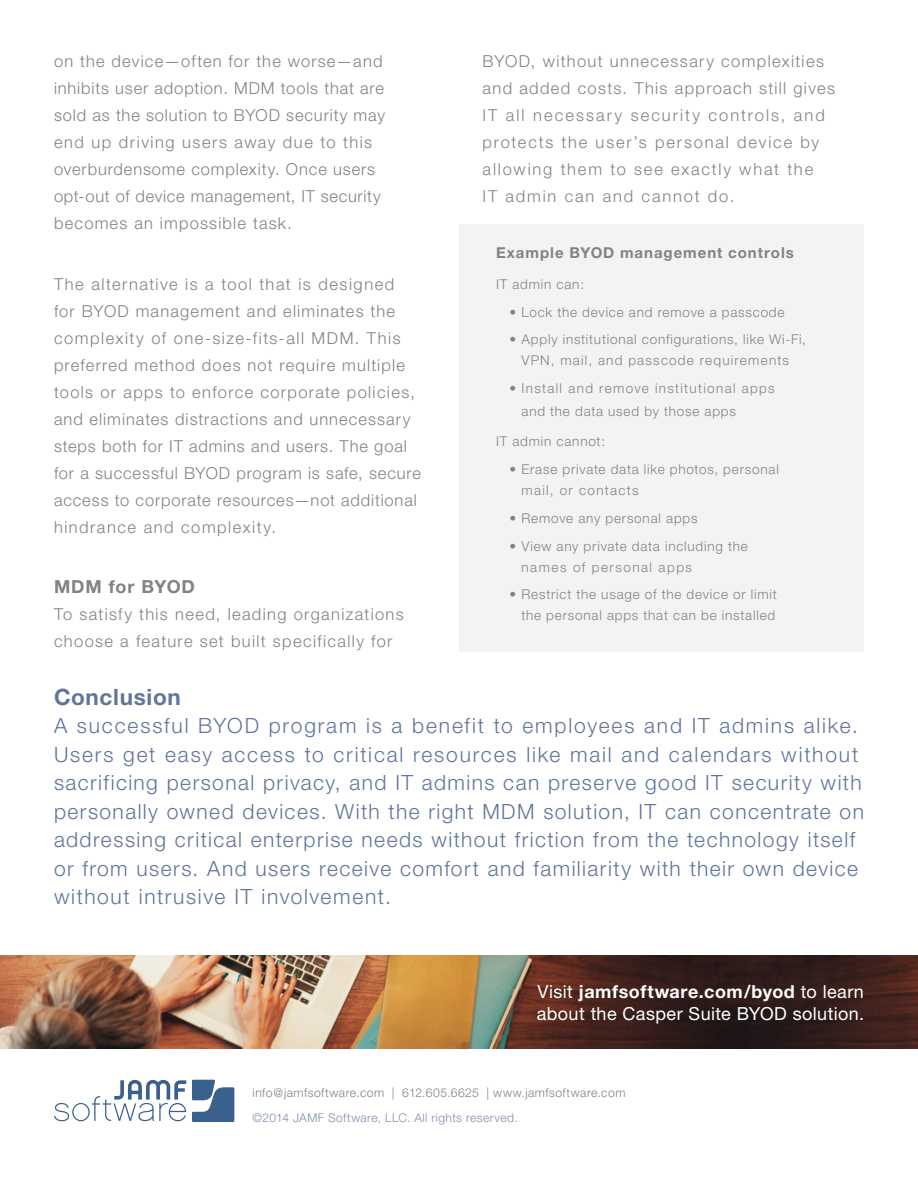
<style>
.page{position:relative;width:918px;height:1188px;background:#fff}
.page>*{position:absolute;margin:0;border:0;box-sizing:border-box;transform-origin:0 0}
.t1{font:700 22.5px "Helvetica Neue";letter-spacing:.03em;color:#5f759b}
.Conclusion{font:300 21px/28.5px "Helvetica Neue";letter-spacing:.07em;color:#5f759b}
.t2{font:18px/21.6px "Helvetica Neue";letter-spacing:.02em;color:#fff}
.t3{font:700 18px "Helvetica Neue";letter-spacing:.055em;color:#808285}
.Body_Copy{font:300 16.5px/27px "Helvetica Neue";letter-spacing:.075em;color:#808285}
.Body_Copy-2{font:300 16.5px/27px "Helvetica Neue";letter-spacing:.055em;color:#808285}
.Body_Copy-3{font:300 16.5px/27px "Helvetica Neue";letter-spacing:.11em;color:#808285}
.t4{font:700 15px "Helvetica Neue";letter-spacing:.065em;color:#808285}
.Bulleted_list{font:300 13.5px/21px "Helvetica Neue";letter-spacing:.06em;color:#808285}
.Bulleted_list-2{font:300 13.5px/22.5px "Helvetica Neue";letter-spacing:.09em;color:#808285}
.Body_Copy-4{font:300 13.5px "Helvetica Neue";letter-spacing:.06em;color:#808285}
.t5{font:300 12.15px "Helvetica Neue";letter-spacing:.04em;color:#808285}
.Legal_Lock_up{font:300 12px "Helvetica Neue";letter-spacing:.04em;color:#7f8eae}
.s1{font-weight:700}
</style>
<div class="page">
<div style="left:459px;top:225px;width:405px;height:427px;background:#f3f3f3"></div>
<img style="left:0;top:955px;width:747px;height:93px">
<img style="left:747px;top:955px;width:171px;height:93px">
<svg style="left:192px;top:1080px;width:42px;height:42px"></svg>
<svg style="left:54px;top:1080px;width:132px;height:41px"></svg>
<p class="Body_Copy-2" style="left:54px;top:47px;width:333px">on the device—often for the worse—and inhibits user adoption. MDM tools that are sold as the solution to BYOD security may end up driving users away due to this overburdensome complexity. Once users opt-out of device management, IT security becomes an impossible task.</p>
<p class="Body_Copy" style="left:54px;top:270px;width:369px">The alternative is a tool that is designed<br>for BYOD management and eliminates the complexity of one-size-fits-all MDM. This preferred method does not require multiple tools or apps to enforce corporate policies, and eliminates distractions and unnecessary steps both for IT admins and users. The goal for a successful BYOD program is safe, secure access to corporate resources—not additional hindrance and complexity.</p>
<p class="t3" style="left:54px;top:576px;width:142px">MDM for BYOD</p>
<p class="Body_Copy" style="left:54px;top:601px;width:351px">To satisfy this need, leading organizations choose a feature set built specifically for</p>
<p class="Body_Copy-3" style="left:483px;top:47px;width:354px">BYOD, without unnecessary complexities and added costs. This approach still gives IT all necessary security controls, and protects the user’s personal device by allowing them to see exactly what the<br>IT admin can and cannot do.</p>
<p class="t4" style="left:496px;top:244px;width:299px">Example BYOD management controls</p>
<p class="Body_Copy-4" style="left:496px;top:276px;width:90px">IT admin can:</p>
<p class="Bulleted_list" style="left:510px;top:301px;width:276px">• Lock the device and remove a passcode</p>
<p class="Bulleted_list" style="left:510px;top:329px;width:298px;text-align:center">• Apply institutional configurations, like Wi-Fi,<br>VPN, mail, and passcode requirements</p>
<p class="Bulleted_list-2" style="left:521px;top:377px;width:255px;text-indent:-12px">• Install and remove institutional apps and the data used by those apps</p>
<p class="Body_Copy-4" style="left:496px;top:433px;width:111px">IT admin cannot:</p>
<p class="Bulleted_list" style="left:521px;top:459px;width:259px;text-indent:-12px">• Erase private data like photos, personal mail, or contacts</p>
<p class="Bulleted_list" style="left:510px;top:507px;width:189px">• Remove any personal apps</p>
<p class="Bulleted_list" style="left:521px;top:535px;width:228px;text-indent:-12px">• View any private data including the names of personal apps</p>
<p class="Bulleted_list" style="left:510px;top:584px;width:269px;text-align:right">• Restrict the usage of the device or limit the personal apps that can be installed</p>
<p class="t1" style="left:54px;top:683px;width:128px">Conclusion</p>
<p class="Conclusion" style="left:54px;top:711px;width:812px">A successful BYOD program is a benefit to employees and IT admins alike.<br>Users get easy access to critical resources like mail and calendars without sacrificing personal privacy, and IT admins can preserve good IT security with personally owned devices. With the right MDM solution, IT can concentrate on addressing critical enterprise needs without friction from the technology itself or from users. And users receive comfort and familiarity with their own device without intrusive IT involvement.</p>
<p class="t2" style="left:537px;top:981px;width:329px">Visit <span class="s1">jamfsoftware.com/byod</span> to learn about the Casper Suite BYOD solution.</p>
<p class="t5" style="left:253px;top:1085px;width:374px">info@jamfsoftware.com | 612.605.6625 | www.jamfsoftware.com</p>
<p class="Legal_Lock_up" style="left:253px;top:1110px;width:267px">©2014 JAMF Software, LLC. All rights reserved.</p>
</div>
